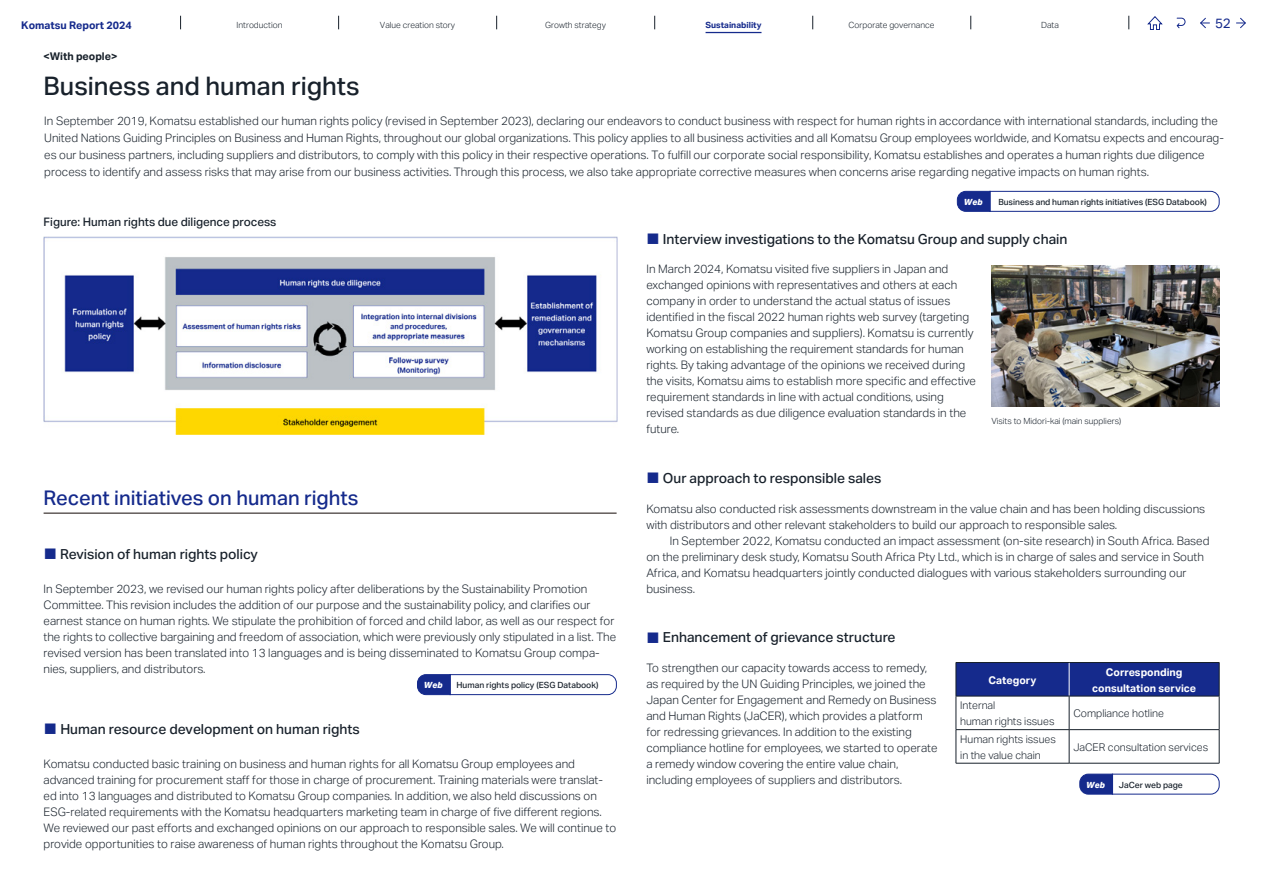
<style>
.page{position:relative;width:1263px;height:893px;background:#fff}
.page>*{position:absolute;margin:0;border:0;box-sizing:border-box;transform-origin:0 0}
.t1{font:500 25.5px "Aktiv Grotesk";color:#18212b}
.t2{font:500 20.25px "Aktiv Grotesk";color:#152a8c}
.t3{font:500 13.8px "Aktiv Grotesk";color:#18212b}
.t4{font:13.5px "Aktiv Grotesk";color:#152a8c}
.t5{font:300 11.7px/15.9px "Aktiv Grotesk";color:#18212b}
.t6{font:500 11.7px "Aktiv Grotesk";color:#18212b}
.t7{font:300 10.65px/15.9px "Aktiv Grotesk";color:#18212b}
.t8{font:700 10.65px/15.9px "Aktiv Grotesk";color:#fff;text-align:center}
.t9{font:700 10.65px "Aktiv Grotesk";color:#152a8c}
.t10{font:700 10.65px "Aktiv Grotesk";color:#18212b}
.t11{font:300 8.55px "Aktiv Grotesk";color:#18212b}
.t12{font:500 8.55px "Aktiv Grotesk";color:#18212b}
.t13{font:700 8.55px "Aktiv Grotesk";color:#152a8c}
.t14{font:italic 800 8.55px "Aktiv Grotesk";color:#fff}
.s1{font-family:"Hiragino UD Sans Std N W5";font-weight:400;color:#152a8c}
</style>
<div class="page">
<svg style="left:1147px;top:16px;width:16px;height:14px"></svg>
<svg style="left:180px;top:16px;width:1px;height:13px"></svg>
<svg style="left:496px;top:16px;width:1px;height:13px"></svg>
<svg style="left:970px;top:16px;width:1px;height:13px"></svg>
<svg style="left:338px;top:16px;width:1px;height:13px"></svg>
<svg style="left:812px;top:16px;width:1px;height:13px"></svg>
<svg style="left:654px;top:16px;width:1px;height:13px"></svg>
<svg style="left:1128px;top:16px;width:1px;height:13px"></svg>
<svg style="left:1200px;top:17px;width:9px;height:12px"></svg>
<svg style="left:1236px;top:17px;width:10px;height:12px"></svg>
<svg style="left:1176px;top:17px;width:10px;height:12px"></svg>
<hr style="left:705px;top:32px;width:56px;height:1px;background:#152a8c">
<img style="left:43px;top:236px;width:575px;height:199px">
<hr style="left:44px;top:513px;width:573px;height:1px;background:#221815">
<svg style="left:1079px;top:774px;width:140px;height:20px"></svg>
<svg style="left:417px;top:674px;width:200px;height:21px"></svg>
<div style="left:957px;top:663px;width:262px;height:33px;background:#152a8c"></div>
<hr style="left:1069px;top:663px;width:1px;height:33px;background:#fff">
<hr style="left:956px;top:696px;width:1px;height:33px;background:#18212b">
<hr style="left:1069px;top:696px;width:1px;height:33px;background:#18212b">
<hr style="left:1219px;top:696px;width:1px;height:33px;background:#18212b">
<hr style="left:956px;top:729px;width:113px;height:1px;background:#18212b">
<hr style="left:956px;top:730px;width:1px;height:33px;background:#18212b">
<hr style="left:1069px;top:729px;width:150px;height:1px;background:#18212b">
<hr style="left:1069px;top:730px;width:1px;height:33px;background:#18212b">
<hr style="left:1219px;top:730px;width:1px;height:33px;background:#18212b">
<hr style="left:956px;top:763px;width:113px;height:1px;background:#18212b">
<hr style="left:1069px;top:763px;width:150px;height:1px;background:#18212b">
<hr style="left:956px;top:662px;width:113px;height:1px;background:#18212b">
<hr style="left:956px;top:663px;width:1px;height:33px;background:#18212b">
<hr style="left:1069px;top:662px;width:150px;height:1px;background:#18212b">
<hr style="left:1219px;top:663px;width:1px;height:33px;background:#18212b">
<hr style="left:956px;top:696px;width:113px;height:1px;background:#18212b">
<hr style="left:1069px;top:696px;width:150px;height:1px;background:#18212b">
<svg style="left:957px;top:191px;width:262px;height:21px"></svg>
<img style="left:991px;top:265px;width:228px;height:142px">
<p class="t9" style="left:21px;top:19px;width:112px">Komatsu Report 2024</p>
<p class="t11" style="left:236px;top:20px;width:48px">Introduction</p>
<p class="t11" style="left:380px;top:20px;width:77px">Value creation story</p>
<p class="t11" style="left:545px;top:20px;width:62px">Growth strategy</p>
<p class="t13" style="left:705px;top:20px;width:57px">Sustainability</p>
<p class="t11" style="left:848px;top:20px;width:87px">Corporate governance</p>
<p class="t11" style="left:1041px;top:20px;width:19px">Data</p>
<p class="t4" style="left:1215px;top:15px;width:17px">52</p>
<p class="t10" style="left:44px;top:50px;width:75px">&lt;With people&gt;</p>
<h1 class="t1" style="left:44px;top:71px;width:318px">Business and human rights</h1>
<p class="t5" style="left:44px;top:113px;width:1181px;line-height:17px">In September 2019, Komatsu established our human rights policy (revised in September 2023), declaring our endeavors to conduct business with respect for human rights in accordance with international standards, including the United Nations Guiding Principles on Business and Human Rights, throughout our global organizations. This policy applies to all business activities and all Komatsu Group employees worldwide, and Komatsu expects and encourag&shy;es our business partners, including suppliers and distributors, to comply with this policy in their respective operations. To fulfill our corporate social responsibility, Komatsu establishes and operates a human rights due diligence process to identify and assess risks that may arise from our business activities. Through this process, we also take appropriate corrective measures when concerns arise regarding negative impacts on human rights.</p>
<p class="t6" style="left:44px;top:215px;width:234px">Figure: Human rights due diligence process</p>
<p class="t14" style="left:964px;top:197px;width:20px">Web</p>
<p class="t12" style="left:998px;top:197px;width:210px">Business and human rights initiatives (ESG Databook)</p>
<p class="t3" style="left:646px;top:231px;width:423px"><span class="s1">■</span> Interview investigations to the Komatsu Group and supply chain</p>
<p class="t5" style="left:646px;top:261px;width:331px">In March 2024, Komatsu visited five suppliers in Japan and exchanged opinions with representatives and others at each company in order to understand the actual status of issues identified in the fiscal 2022 human rights web survey (targeting Komatsu Group companies and suppliers). Komatsu is currently working on establishing the requirement standards for human rights. By taking advantage of the opinions we received during the visits, Komatsu aims to establish more specific and effective requirement standards in line with actual conditions, using revised standards as due diligence evaluation standards in the future.</p>
<p class="t3" style="left:646px;top:470px;width:237px"><span class="s1">■</span> Our approach to responsible sales</p>
<p class="t11" style="left:991px;top:416px;width:131px">Visits to Midori-kai (main suppliers)</p>
<h2 class="t2" style="left:44px;top:486px;width:316px">Recent initiatives on human rights</h2>
<p class="t5" style="left:646px;top:501px;width:560px">Komatsu also conducted risk assessments downstream in the value chain and has been holding discussions with distributors and other relevant stakeholders to build our approach to responsible sales.</p>
<p class="t5" style="left:646px;top:533px;width:565px;text-indent:23px">In September 2022, Komatsu conducted an impact assessment (on-site research) in South Africa. Based on the preliminary desk study, Komatsu South Africa Pty Ltd., which is in charge of sales and service in South Africa, and Komatsu headquarters jointly conducted dialogues with various stakeholders surrounding our business.</p>
<p class="t3" style="left:43px;top:546px;width:216px"><span class="s1">■</span> Revision of human rights policy</p>
<p class="t5" style="left:44px;top:581px;width:574px">In September 2023, we revised our human rights policy after deliberations by the Sustainability Promotion Committee. This revision includes the addition of our purpose and the sustainability policy, and clarifies our earnest stance on human rights. We stipulate the prohibition of forced and child labor, as well as our respect for the rights to collective bargaining and freedom of association, which were previously only stipulated in a list. The revised version has been translated into 13 languages and is being disseminated to Komatsu Group compa&shy;nies, suppliers, and distributors.</p>
<p class="t3" style="left:646px;top:629px;width:251px"><span class="s1">■</span> Enhancement of grievance structure</p>
<p class="t5" style="left:646px;top:660px;width:293px">To strengthen our capacity towards access to remedy, as required by the UN Guiding Principles, we joined the Japan Center for Engagement and Remedy on Business and Human Rights (JaCER), which provides a platform for redressing grievances. In addition to the existing compliance hotline for employees, we started to operate a remedy window covering the entire value chain, including employees of suppliers and distributors.</p>
<p class="t14" style="left:424px;top:680px;width:20px">Web</p>
<p class="t12" style="left:457px;top:680px;width:143px">Human rights policy (ESG Databook)</p>
<p class="t8" style="left:988px;top:672px;width:49px">Category</p>
<p class="t8" style="left:1092px;top:664px;width:106px">Corresponding consultation service</p>
<p class="t7" style="left:960px;top:698px;width:96px">Internal<br>human rights issues</p>
<p class="t7" style="left:1073px;top:706px;width:92px">Compliance hotline</p>
<p class="t7" style="left:960px;top:731px;width:97px">Human rights issues in the value chain</p>
<p class="t7" style="left:1073px;top:739px;width:136px">JaCER consultation services</p>
<p class="t3" style="left:44px;top:722px;width:318px"><span class="s1">■</span> Human resource development on human rights</p>
<p class="t5" style="left:44px;top:756px;width:574px">Komatsu conducted basic training on business and human rights for all Komatsu Group employees and advanced training for procurement staff for those in charge of procurement. Training materials were translat&shy;ed into 13 languages and distributed to Komatsu Group companies. In addition, we also held discussions on ESG-related requirements with the Komatsu headquarters marketing team in charge of five different regions.<br>We reviewed our past efforts and exchanged opinions on our approach to responsible sales. We will continue to provide opportunities to raise awareness of human rights throughout the Komatsu Group.</p>
<p class="t14" style="left:1086px;top:780px;width:20px">Web</p>
<p class="t12" style="left:1119px;top:780px;width:65px">JaCer web page</p>
</div>
